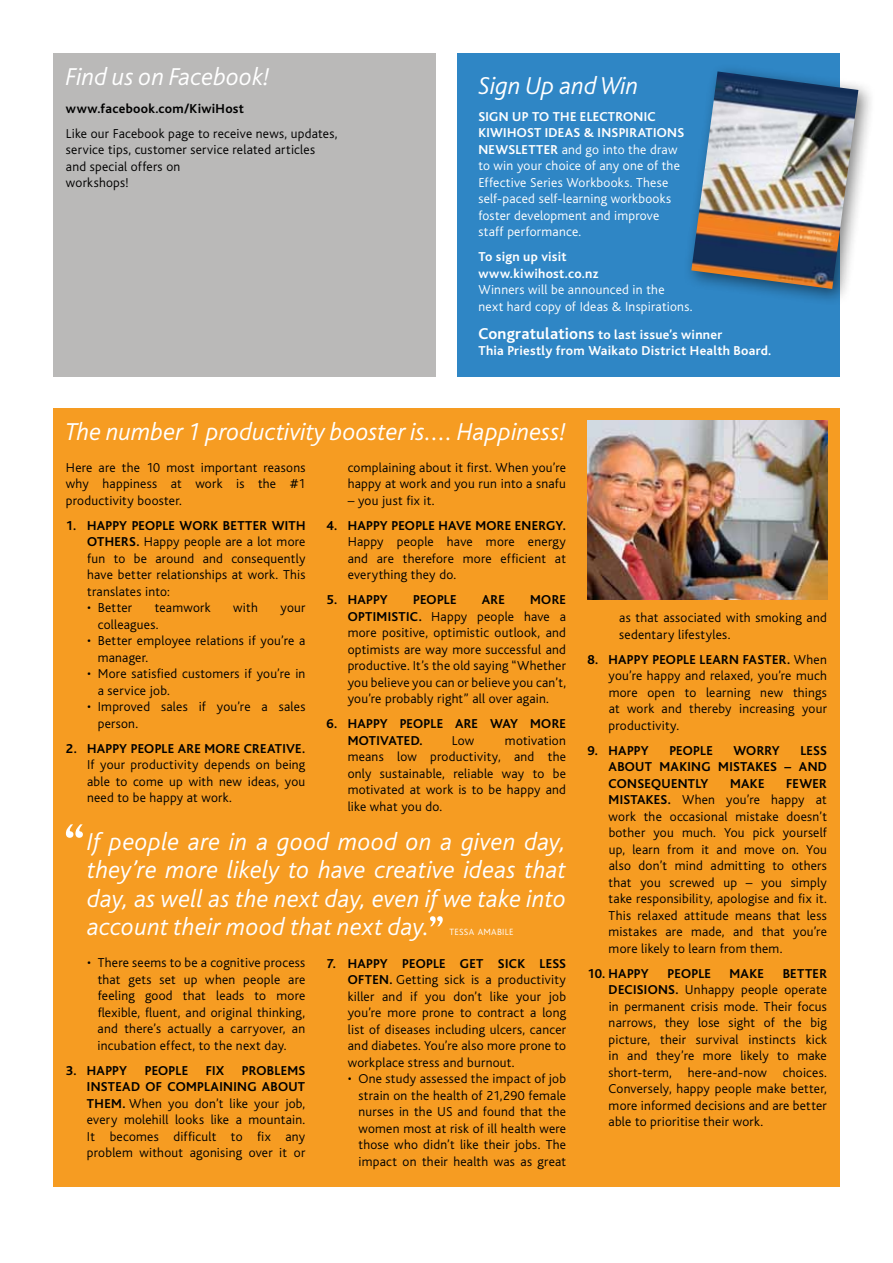
<style>
.page{position:relative;width:893px;height:1263px;background:#fff}
.page>*{position:absolute;margin:0;border:0;box-sizing:border-box;transform-origin:0 0}
.t1{font:italic 300 25.5px/28.5px "Bliss";color:#fff;text-align:justify}
.t2{font:300 13.5px/16.5px "Bliss";letter-spacing:.02em;color:#000}
.t3{font:300 13.5px/16.5px "Bliss";letter-spacing:.02em;color:#fff}
.t4{font:700 13.5px/16.5px "Bliss";letter-spacing:.025em;color:#000}
.t5{font:700 13.5px/16.5px "Bliss";letter-spacing:.02em;color:#fff}
.t6{font:300 9.45px "Bliss";letter-spacing:.025em;color:#fff}
.s1{font-weight:700}
.s2{font-size:16.5px}
</style>
<div class="page">
<div style="left:457px;top:53px;width:383px;height:324px;background:#2f86c5"></div>
<div style="left:681px;top:61px;width:194px;height:244px;background:#000;opacity:.5"></div>
<img style="left:691px;top:71px;width:167px;height:218px">
<div style="left:53px;top:53px;width:383px;height:324px;background:#bab9b8"></div>
<div style="left:53px;top:408px;width:787px;height:778px;background:#f69c22"></div>
<img style="left:587px;top:421px;width:240px;height:179px">
<svg style="left:66px;top:824px;width:17px;height:14px"></svg>
<svg style="left:430px;top:916px;width:13px;height:10px"></svg>
<h1 class="t1" style="left:66px;top:63px;width:206px">Find us on Facebook!</h1>
<p class="t4" style="left:66px;top:100px;width:180px">WWW.FACEBOOK.COM/KIWIHOST</p>
<p class="t2" style="left:66px;top:125px;width:273px">Like our Facebook page to receive news, updates, service tips, customer service related articles and special offers on<br>workshops!</p>
<h1 class="t1" style="left:478px;top:72px;width:162px">Sign Up and Win</h1>
<p class="t3" style="left:478px;top:108px;width:206px"><span class="s1">SIGN UP TO TH E ELECTRONIC<br>KIWIHOST IDEAS &amp; INSPIRATIONS<br>NEWSLETTER</span> and go into the draw to win your choice of any one of the<br>Effective Series Workbooks. These self-paced self-learning workbooks foster development and improve staff performance.</p>
<p class="t5" style="left:478px;top:249px;width:122px">TO SIGN UP VISIT<br>WWW.KIWIHOST.CO.NZ</p>
<p class="t3" style="left:478px;top:282px;width:216px">Winners will be announced in the next hard copy of Ideas &amp; Inspirations.</p>
<p class="t5" style="left:478px;top:327px;width:295px"><span class="s2">CONGRATULATIONS</span> TO LAST ISSUE’S WINNER<br>THIA PRIESTLY FROM WAIKATO DISTRICT HEALTH BOARD.</p>
<h1 class="t1" style="left:66px;top:418px;width:502px">The number 1 productivity booster is.... Happiness!</h1>
<p class="t2" style="left:66px;top:459px;width:241px;text-align:justify">Here are the 10 most important reasons why happiness at work is the #1 productivity booster.</p>
<p class="t2" style="left:87px;top:517px;width:220px;text-indent:-21px"><span class="s1">1. HAPPY PEOPLE WORK BETTER WITH<br>OTH ERS.</span> Happy people are a lot more fun to be around and consequently have better relationships at work. This translates into:</p>
<p class="t2" style="left:87px;top:600px;width:46px">• Better</p>
<p class="t2" style="left:155px;top:600px;width:57px">teamwork</p>
<p class="t2" style="left:233px;top:600px;width:26px">with</p>
<p class="t2" style="left:281px;top:600px;width:26px">your</p>
<p class="t2" style="left:98px;top:616px;width:62px">colleagues.</p>
<p class="t2" style="left:98px;top:633px;width:209px;text-indent:-11px">• Better employee relations if you’re a manager.</p>
<p class="t2" style="left:98px;top:666px;width:209px;text-indent:-11px">• More satisfied customers if you’re in a service job.</p>
<p class="t2" style="left:98px;top:699px;width:209px;text-indent:-11px">• Improved sales if you’re a sales person.</p>
<p class="t4" style="left:66px;top:740px;width:241px">2. HAPPY PEOPLE ARE MORE CREATIVE.</p>
<p class="t2" style="left:87px;top:757px;width:220px;text-align:justify">If your productivity depends on being able to come up with new ideas, you need to be happy at work.</p>
<p class="t2" style="left:348px;top:459px;width:220px">complaining about it first. When you’re happy at work and you run into a snafu</p>
<p class="t2" style="left:348px;top:492px;width:88px">– you just fix it.</p>
<p class="t4" style="left:326px;top:517px;width:241px">4. HAPPY PEOPLE HAVE MORE ENERGY.</p>
<p class="t2" style="left:348px;top:534px;width:220px;text-align:justify">Happy people have more energy and are therefore more efficient at everything they do.</p>
<p class="t4" style="left:326px;top:592px;width:62px">5. HAPPY</p>
<p class="t4" style="left:413px;top:592px;width:45px">PEOPLE</p>
<p class="t4" style="left:482px;top:592px;width:24px">ARE</p>
<p class="t2" style="left:348px;top:592px;width:220px;text-align:justify;text-indent:182px"><span class="s1">MORE OPTIMISTIC.</span> Happy people have a more positive, optimistic outlook, and optimists are way more successful and productive. It’s the old saying “Whether you believe you can or believe you can’t, you’re probably right” all over again.</p>
<p class="t4" style="left:348px;top:716px;width:220px;text-indent:-21px">6. HAPPY PEOPLE ARE WAY MORE<br>MOTIVATED.</p>
<p class="t2" style="left:348px;top:732px;width:220px;text-align:justify;text-indent:157px">motivation means low productivity, and the only sustainable, reliable way to be motivated at work is to be happy and like what you do.</p>
<p class="t2" style="left:452px;top:732px;width:24px">Low</p>
<h1 class="t1" style="left:87px;top:828px;width:481px">If people are in a good mood on a given day, they’re more likely to have creative ideas that day, as well as the next day, even if we take into account their mood that next day.</h1>
<p class="t6" style="left:450px;top:927px;width:65px">TESSA AMABILE</p>
<p class="t2" style="left:98px;top:955px;width:209px;text-align:justify;text-indent:-11px">• There seems to be a cognitive process that gets set up when people are feeling good that leads to more flexible, fluent, and original thinking, and there’s actually a carryover, an incubation effect, to the next day.</p>
<p class="t4" style="left:66px;top:1062px;width:62px">3. HAPPY</p>
<p class="t4" style="left:145px;top:1062px;width:45px">PEOPLE</p>
<p class="t4" style="left:206px;top:1062px;width:20px">FIX</p>
<p class="t2" style="left:87px;top:1062px;width:220px;text-indent:155px"><span class="s1">PROBLEMS<br>INSTEAD OF COMPLAINING ABOUT<br>TH EM.</span> When you don’t like your job, every molehill looks like a mountain.<br>It becomes difficult to fix any problem without agonising over it or</p>
<p class="t4" style="left:326px;top:955px;width:192px">7. HAPPY PEOPLE GET SICK</p>
<p class="t2" style="left:348px;top:955px;width:220px;text-indent:192px"><span class="s1">LESS<br>OFTEN.</span> Getting sick is a productivity killer and if you don’t like your job you’re more prone to contract a long list of diseases including ulcers, cancer and diabetes. You’re also more prone to workplace stress and burnout.</p>
<p class="t2" style="left:358px;top:1071px;width:209px;text-align:justify;text-indent:-11px">• One study assessed the impact of job strain on the health of 21,290 female nurses in the US and found that the women most at risk of ill health were those who didn’t like their jobs. The impact on their health was as great</p>
<p class="t2" style="left:619px;top:610px;width:209px">as that associated with smoking and sedentary lifestyles.</p>
<p class="t2" style="left:609px;top:651px;width:220px;text-align:justify;text-indent:-21px"><span class="s1">8. HAPPY PEOPLE LEARN FASTER.</span> When you’re happy and relaxed, you’re much more open to learning new things at work and thereby increasing your productivity.</p>
<p class="t4" style="left:587px;top:743px;width:62px">9. HAPPY</p>
<p class="t4" style="left:669px;top:743px;width:45px">PEOPLE</p>
<p class="t4" style="left:733px;top:743px;width:47px">WORRY</p>
<p class="t4" style="left:609px;top:743px;width:220px;text-indent:192px">LESS<br>ABOUT MAKING MISTAKES – AND<br>CONSEQUENTLY</p>
<p class="t4" style="left:730px;top:776px;width:36px">MAKE</p>
<p class="t2" style="left:609px;top:775px;width:220px;text-indent:178px"><span class="s1">FEWER<br>MISTAKES.</span> When you’re happy at work the occasional mistake doesn’t bother you much. You pick yourself up, learn from it and move on. You also don’t mind admitting to others that you screwed up – you simply take responsibility, apologise and fix it.<br>This relaxed attitude means that less mistakes are made, and that you’re more likely to learn from them.</p>
<p class="t4" style="left:587px;top:965px;width:62px">10. HAPPY</p>
<p class="t4" style="left:667px;top:965px;width:45px">PEOPLE</p>
<p class="t4" style="left:730px;top:965px;width:36px">MAKE</p>
<p class="t2" style="left:609px;top:965px;width:220px;text-indent:174px"><span class="s1">BETTER DECISIONS.</span> Unhappy people operate in permanent crisis mode. Their focus narrows, they lose sight of the big picture, their survival instincts kick in and they’re more likely to make short-term, here-and-now choices.<br>Conversely, happy people make better, more informed decisions and are better able to prioritise their work.</p>
</div>
